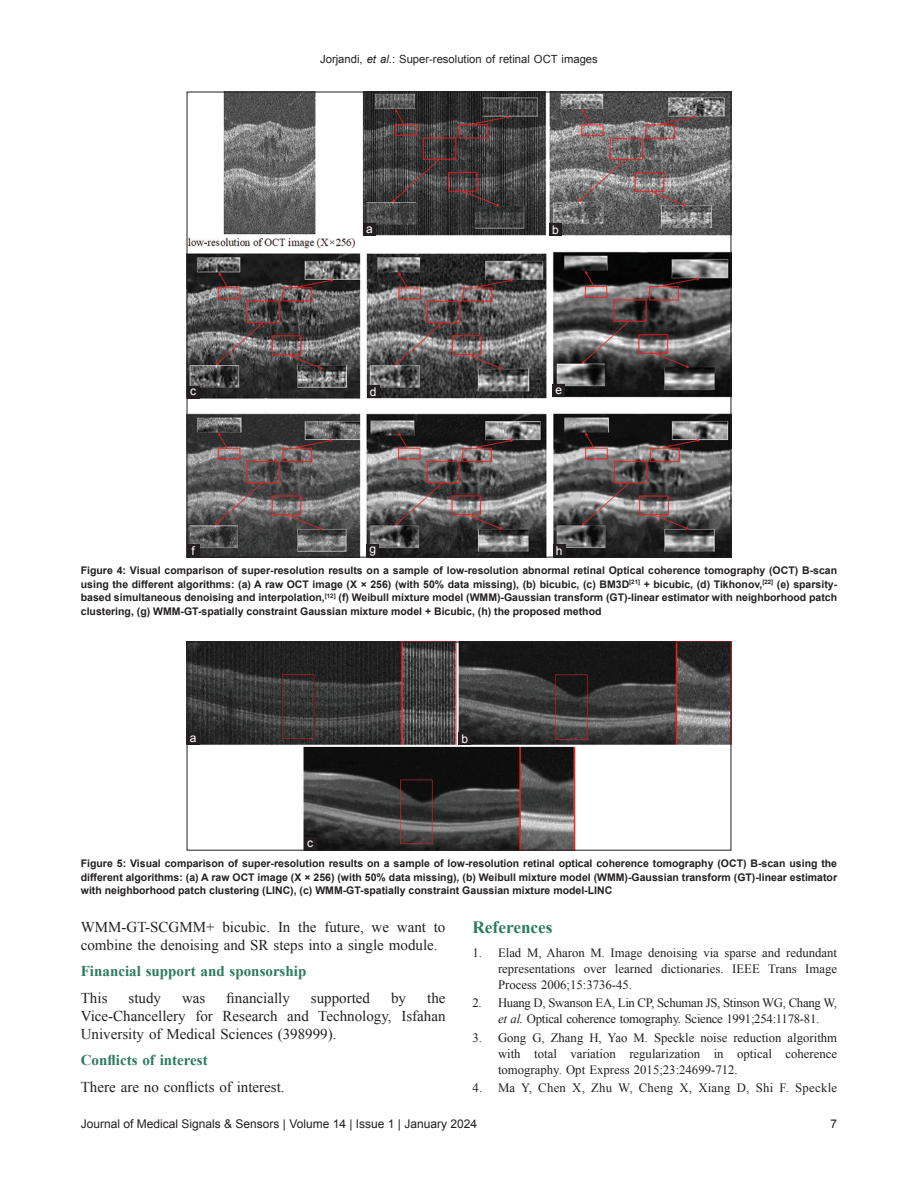
<style>
.page{position:relative;width:918px;height:1188px;background:#fff}
.page>*{position:absolute;margin:0;border:0;box-sizing:border-box;transform-origin:0 0}
.t1{font:700 17.25px "Times New Roman";color:#2b7b5a}
.TX{font:15px/18px "Times New Roman";color:#231f20}
.t2{font:700 15px "Times New Roman";color:#2b7b5a}
.REF{font:12.75px/15.9px "Times New Roman";color:#231f20;text-align:justify}
.REF-2{font:12.75px/15.9px "Times New Roman";letter-spacing:-.02em;color:#231f20}
.REF-3{font:12.75px "Times New Roman";letter-spacing:.02em;color:#231f20}
.t3{font:12px "Arial";color:#231f20}
.LABEL{font:12px "Arial";color:#fff}
.t4{font:11.25px "Arial";color:#231f20}
.FGC{font:700 10.5px/13.6px "Arial";color:#231f20;text-align:justify}
.s1{font-style:italic}
</style>
<div class="page">
<img style="left:189px;top:94px;width:540px;height:461px">
<div style="left:367px;top:385px;width:13px;height:13px;background:#231f20"></div>
<div style="left:553px;top:545px;width:12px;height:12px;background:#231f20"></div>
<div style="left:187px;top:386px;width:13px;height:12px;background:#231f20"></div>
<div style="left:366px;top:545px;width:13px;height:12px;background:#231f20"></div>
<div style="left:549px;top:223px;width:13px;height:13px;background:#231f20"></div>
<div style="left:187px;top:545px;width:13px;height:12px;background:#231f20"></div>
<div style="left:363px;top:223px;width:13px;height:13px;background:#231f20"></div>
<div style="left:553px;top:384px;width:12px;height:13px;background:#231f20"></div>
<img style="left:189px;top:644px;width:540px;height:204px">
<div style="left:187px;top:642px;width:544px;height:208px;border:1px solid #231f20"></div>
<div style="left:304px;top:838px;width:13px;height:12px;background:#231f20"></div>
<div style="left:459px;top:732px;width:12px;height:13px;background:#231f20"></div>
<div style="left:187px;top:732px;width:13px;height:13px;background:#231f20"></div>
<p class="t4" style="left:320px;top:51px;width:279px">Jorjandi, <span class="s1">et al</span>.: Super‑resolution of retinal OCT images</p>
<p class="LABEL" style="left:190px;top:383px;width:7px">c</p>
<p class="LABEL" style="left:192px;top:543px;width:5px">f</p>
<p class="LABEL" style="left:366px;top:220px;width:8px">a</p>
<p class="LABEL" style="left:370px;top:384px;width:8px">d</p>
<p class="LABEL" style="left:369px;top:541px;width:8px">g</p>
<p class="LABEL" style="left:552px;top:221px;width:8px">b</p>
<p class="LABEL" style="left:556px;top:382px;width:8px">e</p>
<p class="LABEL" style="left:556px;top:543px;width:8px">h</p>
<p class="FGC" style="left:81px;top:564px;width:758px">Figure 4: Visual comparison of super-resolution results on a sample of low-resolution abnormal retinal Optical coherence tomography (OCT) B-scan using the different algorithms: (a) A raw OCT image (X × 256) (with 50% data missing), (b) bicubic, (c) BM3D<sup>[21]</sup> + bicubic, (d) Tikhonov,<sup>[22]</sup> (e) sparsity&shy;based simultaneous denoising and interpolation,<sup>[12]</sup> (f) Weibull mixture model (WMM)-Gaussian transform (GT)-linear estimator with neighborhood patch clustering, (g) WMM-GT-spatially constraint Gaussian mixture model + Bicubic, (h) the proposed method</p>
<p class="LABEL" style="left:190px;top:729px;width:8px">a</p>
<p class="LABEL" style="left:462px;top:730px;width:8px">b</p>
<p class="LABEL" style="left:307px;top:835px;width:7px">c</p>
<p class="FGC" style="left:81px;top:857px;width:758px">Figure 5: Visual comparison of super‑resolution results on a sample of low‑resolution retinal optical coherence tomography (OCT) B‑scan using the different algorithms: (a) A raw OCT image (X × 256) (with 50% data missing), (b) Weibull mixture model (WMM)‑Gaussian transform (GT)‑linear estimator with neighborhood patch clustering (LINC), (c) WMM‑GT‑spatially constraint Gaussian mixture model‑LINC</p>
<p class="TX" style="left:81px;top:917px;width:366px">WMM‑GT‑SCGMM+ bicubic. In the future, we want to combine the denoising and SR steps into a single module.</p>
<h2 class="t2" style="left:81px;top:961px;width:227px">Financial support and sponsorship</h2>
<p class="TX" style="left:81px;top:988px;width:28px">This</p>
<p class="TX" style="left:129px;top:988px;width:34px">study</p>
<p class="TX" style="left:182px;top:988px;width:25px">was</p>
<p class="TX" style="left:227px;top:988px;width:65px">financially</p>
<p class="TX" style="left:311px;top:988px;width:61px">supported</p>
<p class="TX" style="left:391px;top:988px;width:16px">by</p>
<p class="TX" style="left:81px;top:988px;width:366px;text-align:justify;text-indent:346px">the Vice‑Chancellery for Research and Technology, Isfahan University of Medical Sciences (398999).</p>
<h2 class="t2" style="left:81px;top:1050px;width:128px">Conflicts of interest</h2>
<p class="TX" style="left:81px;top:1077px;width:205px">There are no conflicts of interest.</p>
<h1 class="t1" style="left:472px;top:915px;width:82px">References</h1>
<p class="REF" style="left:498px;top:945px;width:341px;text-indent:-26px">1. Elad M, Aharon M. Image denoising via sparse and redundant representations over learned dictionaries. IEEE Trans Image Process 2006;15:3736‑45.</p>
<p class="REF-2" style="left:498px;top:995px;width:341px;text-indent:-26px">2. Huang D, Swanson EA, Lin CP, Schuman JS, Stinson WG, Chang W, <span class="s1">et al.</span> Optical coherence tomography. Science 1991;254:1178‑81.</p>
<p class="REF" style="left:498px;top:1029px;width:341px;text-indent:-26px">3. Gong G, Zhang H, Yao M. Speckle noise reduction algorithm with total variation regularization in optical coherence tomography. Opt Express 2015;23:24699‑712.</p>
<p class="REF-3" style="left:472px;top:1079px;width:366px">4. Ma Y, Chen X, Zhu W, Cheng X, Xiang D, Shi F. Speckle</p>
<p class="t3" style="left:81px;top:1116px;width:398px">Journal of Medical Signals &amp; Sensors | Volume 14 | Issue 1 | January 2024</p>
<p class="t3" style="left:830px;top:1116px;width:8px">7</p>
</div>
